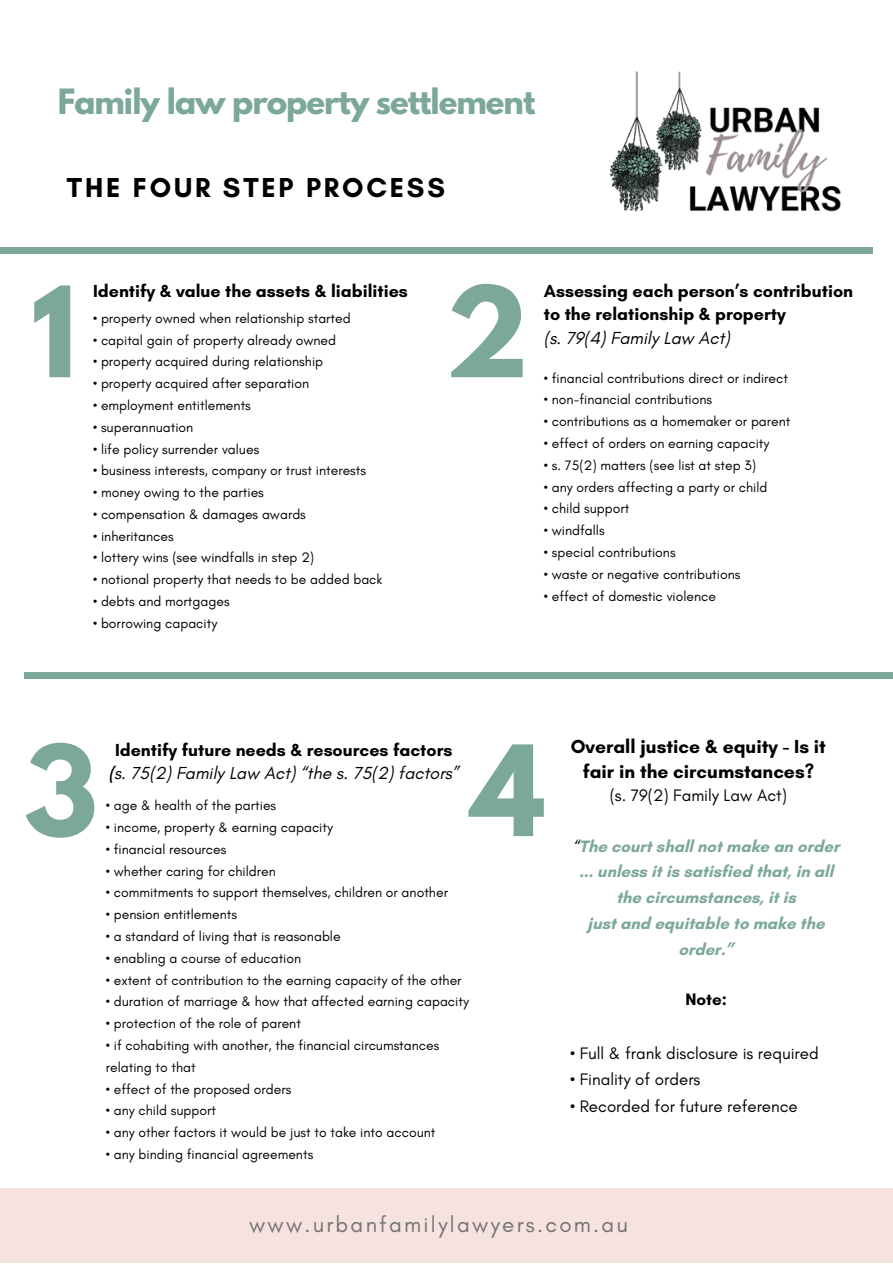
<style>
.page{position:relative;width:893px;height:1264px;background:#fff}
.page>*{position:absolute;margin:0;border:0;box-sizing:border-box;transform-origin:0 0}
.t1{font:700 111.15px "League Spartan";color:#7ca79b}
.t2{font:700 30.9px "League Spartan";letter-spacing:-.03em;color:#7ca79b}
.t3{font:700 27.9px "Glacial Indifference";letter-spacing:.1em;color:#000}
.t4{font:22.35px "Glacial Indifference";letter-spacing:.1em;color:#737373}
.t5{font:700 19.2px/24.8px "Glacial Indifference";color:#000;text-align:center}
.t6{font:700 17.85px/23.7px "Glacial Indifference";color:#000}
.t7{font:italic 17.85px "Glacial Indifference";color:#000}
.t8{font:16.95px "Glacial Indifference";color:#000}
.t9{font:700 16.95px "Glacial Indifference";color:#000}
.t10{font:700 16.8px/25.8px "Glacial Indifference";color:#7ca79b;text-align:center}
.t11{font:13.95px/21.8px "Glacial Indifference";color:#000}
.s1{font-weight:700;font-style:normal}
.s2{font-weight:400;font-style:italic;color:#000}
</style>
<div class="page">
<div style="left:0;top:248px;width:872px;height:5px;background:#7ca79b"></div>
<img style="left:609px;top:71px;width:232px;height:141px">
<div style="left:24px;top:672px;width:868px;height:6px;background:#7ca79b"></div>
<div style="left:0;top:1187px;width:892px;height:75px;background:#f6e2de"></div>
<p class="t2" style="left:58px;top:86px;width:479px">Family law property settlement</p>
<p class="t3" style="left:67px;top:170px;width:379px">THE FOUR STEP PROCESS</p>
<p class="t1" style="left:31px;top:277px;width:47px">1</p>
<p class="t6" style="left:93px;top:278px;width:316px">Identify &amp; value the assets &amp; liabilities</p>
<p class="t11" style="left:93px;top:307px;width:259px">• property owned when relationship started</p>
<p class="t11" style="left:93px;top:329px;width:244px">• capital gain of property already owned</p>
<p class="t11" style="left:93px;top:350px;width:231px">• property acquired during relationship</p>
<p class="t11" style="left:93px;top:372px;width:218px">• property acquired after separation</p>
<p class="t11" style="left:93px;top:394px;width:159px">• employment entitlements</p>
<p class="t11" style="left:93px;top:416px;width:102px">• superannuation</p>
<p class="t11" style="left:93px;top:438px;width:168px">• life policy surrender values</p>
<p class="t11" style="left:93px;top:459px;width:274px">• business interests, company or trust interests</p>
<p class="t11" style="left:93px;top:481px;width:172px">• money owing to the parties</p>
<p class="t11" style="left:93px;top:503px;width:214px">• compensation &amp; damages awards</p>
<p class="t11" style="left:93px;top:525px;width:82px">• inheritances</p>
<p class="t11" style="left:93px;top:546px;width:223px">• lottery wins (see windfalls in step 2)</p>
<p class="t11" style="left:93px;top:568px;width:291px">• notional property that needs to be added back</p>
<p class="t11" style="left:93px;top:590px;width:138px">• debts and mortgages</p>
<p class="t11" style="left:93px;top:612px;width:126px">• borrowing capacity</p>
<p class="t1" style="left:445px;top:277px;width:85px">2</p>
<p class="t6" style="left:544px;top:278px;width:311px">Assessing each person’s contribution to the relationship &amp; property</p>
<p class="t7" style="left:544px;top:327px;width:188px">(s. 79(4) Family Law Act)</p>
<p class="t11" style="left:544px;top:367px;width:246px">• financial contributions direct or indirect</p>
<p class="t11" style="left:544px;top:389px;width:170px">• non-financial contributions</p>
<p class="t11" style="left:544px;top:410px;width:248px">• contributions as a homemaker or parent</p>
<p class="t11" style="left:544px;top:432px;width:227px">• effect of orders on earning capacity</p>
<p class="t11" style="left:544px;top:454px;width:213px">• s. 75(2) matters (see list at step 3)</p>
<p class="t11" style="left:544px;top:476px;width:225px">• any orders affecting a party or child</p>
<p class="t11" style="left:544px;top:497px;width:87px">• child support</p>
<p class="t11" style="left:544px;top:519px;width:62px">• windfalls</p>
<p class="t11" style="left:544px;top:541px;width:133px">• special contributions</p>
<p class="t11" style="left:544px;top:563px;width:198px">• waste or negative contributions</p>
<p class="t11" style="left:544px;top:585px;width:174px">• effect of domestic violence</p>
<p class="t1" style="left:24px;top:736px;width:75px">3</p>
<p class="t6" style="left:115px;top:737px;width:339px">Identify future needs &amp; resources factors</p>
<p class="t7" style="left:109px;top:762px;width:351px"><span class="s1">(</span>s. 75(2) Family Law Act) “the s. 75(2) factors”</p>
<p class="t1" style="left:471px;top:736px;width:76px">4</p>
<p class="t11" style="left:106px;top:794px;width:172px">• age &amp; health of the parties</p>
<p class="t11" style="left:106px;top:816px;width:228px">• income, property &amp; earning capacity</p>
<p class="t11" style="left:106px;top:838px;width:122px">• financial resources</p>
<p class="t11" style="left:106px;top:859px;width:171px">• whether caring for children</p>
<p class="t11" style="left:106px;top:881px;width:343px">• commitments to support themselves, children or another</p>
<p class="t11" style="left:106px;top:903px;width:133px">• pension entitlements</p>
<p class="t11" style="left:106px;top:925px;width:236px">• a standard of living that is reasonable</p>
<p class="t11" style="left:106px;top:947px;width:197px">• enabling a course of education</p>
<p class="t11" style="left:106px;top:968px;width:357px">• extent of contribution to the earning capacity of the other</p>
<p class="t11" style="left:106px;top:990px;width:364px">• duration of marriage &amp; how that affected earning capacity</p>
<p class="t11" style="left:106px;top:1012px;width:196px">• protection of the role of parent</p>
<p class="t11" style="left:106px;top:1034px;width:335px">• if cohabiting with another, the financial circumstances relating to that</p>
<p class="t11" style="left:106px;top:1077px;width:187px">• effect of the proposed orders</p>
<p class="t11" style="left:106px;top:1099px;width:112px">• any child support</p>
<p class="t11" style="left:106px;top:1121px;width:331px">• any other factors it would be just to take into account</p>
<p class="t11" style="left:106px;top:1143px;width:209px">• any binding financial agreements</p>
<p class="t5" style="left:570px;top:733px;width:257px">Overall justice &amp; equity - Is it fair in the circumstances?</p>
<p class="t8" style="left:609px;top:785px;width:179px">(s. 79(2) Family Law Act)</p>
<p class="t10" style="left:573px;top:832px;width:268px"><span class="s2">“</span>The court shall not make an order ... unless it is satisfied that, in all the circumstances, it is</p>
<p class="t10" style="left:587px;top:910px;width:238px">just and equitable to make the order.”</p>
<p class="t9" style="left:685px;top:988px;width:43px">Note:</p>
<p class="t8" style="left:570px;top:1042px;width:250px">• Full &amp; frank disclosure is required</p>
<p class="t8" style="left:570px;top:1069px;width:132px">• Finality of orders</p>
<p class="t8" style="left:570px;top:1096px;width:229px">• Recorded for future reference</p>
<p class="t4" style="left:249px;top:1210px;width:380px">www.urbanfamilylawyers.com.au</p>
</div>
